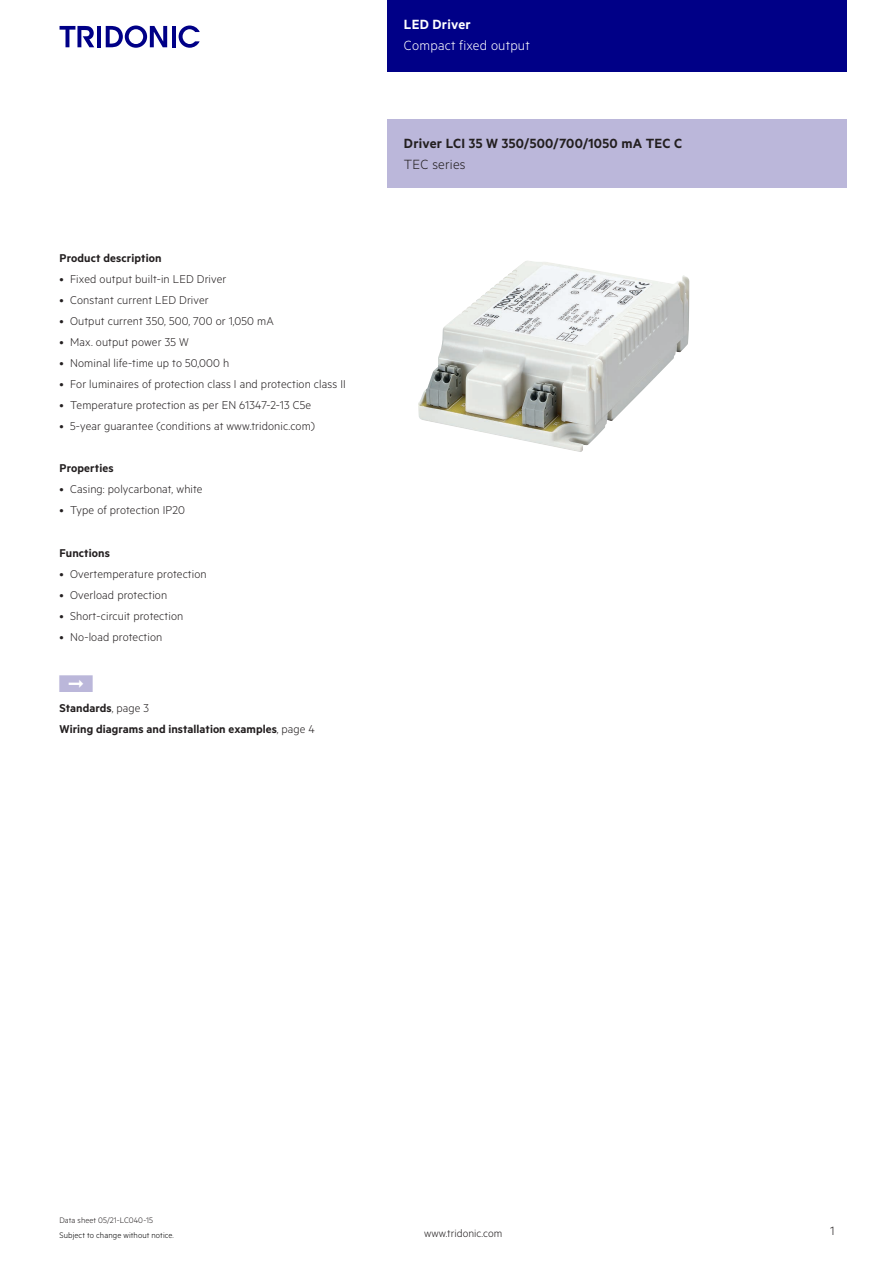
<style>
.page{position:relative;width:893px;height:1263px;background:#fff}
.page>*{position:absolute;margin:0;border:0;box-sizing:border-box;transform-origin:0 0}
.t1{font:15px "Tridonic Metric Print Semi";letter-spacing:.015em;color:#231f20}
.t2{font:15px "Tridonic Metric Print Light";letter-spacing:.015em;color:#fff}
.t3{font:15px "Tridonic Metric Print Semi";letter-spacing:.015em;color:#fff}
.t4{font:15px "Tridonic Metric Print Light";letter-spacing:.015em;color:#231f20}
.t5{font:13.5px "Tridonic Metric Print Light";color:#231f20}
.t6{font:12.75px "Tridonic Metric Print Light";letter-spacing:.01em;color:#231f20}
.t7{font:12.75px/21.3px "Tridonic Metric Print Semi";letter-spacing:.005em;color:#231f20}
.t8{font:12px "Tridonic Metric Print Light";letter-spacing:.005em;color:#231f20}
.t9{font:9px "Tridonic Metric Print Light";letter-spacing:.01em;color:#000}
.t10{font:9px "Tridonic Metric Print Light";letter-spacing:.005em;color:#231f20}
.s1{font-family:"Tridonic Metric Print Light"}
</style>
<div class="page">
<div style="left:387px;top:0;width:459px;height:72px;background:#000087"></div>
<hr style="left:97px;top:26px;width:4px;height:21px;background:#000087">
<svg style="left:106px;top:26px;width:61px;height:22px"></svg>
<hr style="left:172px;top:26px;width:3px;height:21px;background:#000087">
<svg style="left:179px;top:26px;width:21px;height:22px"></svg>
<svg style="left:60px;top:26px;width:34px;height:21px"></svg>
<div style="left:387px;top:119px;width:459px;height:68px;background:#bbb7da"></div>
<img style="left:418px;top:261px;width:271px;height:191px">
<p class="t7" style="left:60px;top:247px;width:104px">Product description</p>
<p class="t6" style="left:60px;top:271px;width:168px">• Fixed output built-in LED Driver</p>
<p class="t6" style="left:60px;top:292px;width:151px">• Constant current LED Driver</p>
<p class="t6" style="left:60px;top:313px;width:216px">• Output current 350, 500, 700 or 1,050 mA</p>
<p class="t6" style="left:60px;top:334px;width:131px">• Max. output power 35 W</p>
<p class="t6" style="left:60px;top:355px;width:171px">• Nominal life-time up to 50,000 h</p>
<p class="t6" style="left:60px;top:376px;width:288px">• For luminaires of protection class I and protection class II</p>
<p class="t6" style="left:60px;top:397px;width:253px">• Temperature protection as per EN 61347-2-13 C5e</p>
<p class="t6" style="left:60px;top:418px;width:257px">• 5-year guarantee (conditions at www.tridonic.com)</p>
<p class="t7" style="left:60px;top:457px;width:56px">Properties</p>
<p class="t6" style="left:60px;top:482px;width:145px">• Casing: polycarbonat, white</p>
<p class="t6" style="left:60px;top:503px;width:127px">• Type of protection IP20</p>
<p class="t7" style="left:60px;top:542px;width:52px">Functions</p>
<p class="t6" style="left:60px;top:566px;width:149px">• Overtemperature protection</p>
<p class="t6" style="left:60px;top:587px;width:109px">• Overload protection</p>
<p class="t6" style="left:60px;top:608px;width:125px">• Short-circuit protection</p>
<p class="t6" style="left:60px;top:629px;width:104px">• No-load protection</p>
<p class="t7" style="left:60px;top:696px;width:257px">Standards<span class="s1">, page 3<br></span>Wiring diagrams and installation examples<span class="s1">, page 4</span></p>
<p class="t3" style="left:404px;top:15px;width:68px">LED Driver</p>
<p class="t2" style="left:404px;top:37px;width:127px">Compact fixed output</p>
<p class="t1" style="left:404px;top:134px;width:280px">Driver LCI 35 W 350/500/700/1050 mA TEC C</p>
<p class="t4" style="left:404px;top:156px;width:63px">TEC series</p>
<p class="t10" style="left:60px;top:1215px;width:95px">Data sheet 05/21-LC040-15</p>
<p class="t9" style="left:60px;top:1229px;width:116px">Subject to change without notice.</p>
<p class="t8" style="left:424px;top:1227px;width:80px">www.tridonic.com</p>
<p class="t5" style="left:830px;top:1223px;width:6px">1</p>
</div>
